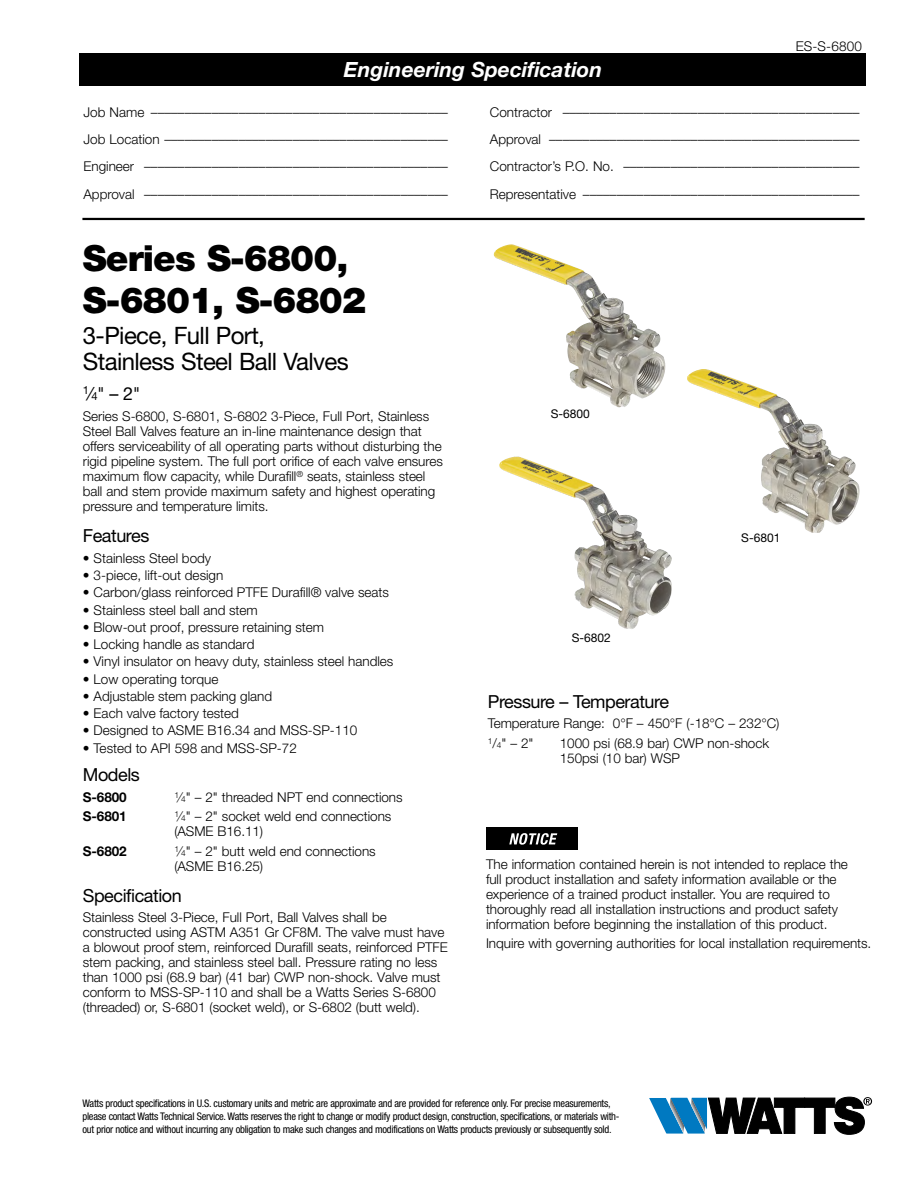
<style>
.page{position:relative;width:918px;height:1188px;background:#fff}
.page>*{position:absolute;margin:0;border:0;box-sizing:border-box;transform-origin:0 0}
._1_Head{font:900 36px/42px "Helvetica Neue LT Std";letter-spacing:-.025em;color:#000}
._2_Head{font:24px/25.5px "Helvetica Neue LT Std";letter-spacing:-.025em;color:#000}
.Black_Box_Text{font:italic 700 21px "Helvetica Neue LT Std";color:#fff}
._3_Head{font:18px "Helvetica Neue LT Std";letter-spacing:-.025em;color:#000}
.Body{font:18px "Helvetica Neue LT Std";letter-spacing:-.025em;color:#000}
.Size_subhead{font:18px "Helvetica Neue LT Std";color:#000}
.Body-2{font:300 13.5px/15px "Helvetica Neue LT Std";letter-spacing:-.005em;color:#000}
.Body-3{font:700 13.5px "Helvetica Neue LT Std";letter-spacing:-.005em;color:#000}
.Sheet_Name{font:300 13.5px "Helvetica Neue LT Std";letter-spacing:.015em;color:#000}
.Callouts{font:12px "Helvetica Neue LT Std";color:#000}
.Disclaimer{font:condensed 10.5px/13.2px "Helvetica Neue LT Std";letter-spacing:-.025em;color:#000}
.s1{font-size:11.1px}
.s2{font-size:8.4px}
</style>
<div class="page">
<div style="left:80px;top:54px;width:786px;height:32px;background:#000"></div>
<hr style="left:82px;top:218px;width:783px;height:2px;background:#000">
<img style="left:494px;top:244px;width:123px;height:163px">
<img style="left:687px;top:371px;width:173px;height:162px">
<img style="left:499px;top:458px;width:173px;height:171px">
<div style="left:486px;top:827px;width:91px;height:23px;background:#000"></div>
<svg style="left:509px;top:833px;width:48px;height:12px"></svg>
<svg style="left:649px;top:1097px;width:223px;height:38px"></svg>
<p class="Sheet_Name" style="left:796px;top:38px;width:68px">ES-S-6800</p>
<p class="Black_Box_Text" style="left:344px;top:57px;width:260px">Engineering Specification</p>
<p class="Body-2" style="left:83px;top:104px;width:366px">Job Name ––––––––––––––––––––––––––––––––––––––––––––</p>
<p class="Body-2" style="left:490px;top:104px;width:371px">Contractor ––––––––––––––––––––––––––––––––––––––––––––</p>
<p class="Body-2" style="left:83px;top:132px;width:366px">Job Location ––––––––––––––––––––––––––––––––––––––––––</p>
<p class="Body-2" style="left:490px;top:132px;width:371px">Approval ––––––––––––––––––––––––––––––––––––––––––––––</p>
<p class="Body-2" style="left:83px;top:159px;width:366px">Engineer –––––––––––––––––––––––––––––––––––––––––––––</p>
<p class="Body-2" style="left:490px;top:159px;width:371px">Contractor’s P.O. No. –––––––––––––––––––––––––––––––––––</p>
<p class="Body-2" style="left:83px;top:186px;width:366px">Approval –––––––––––––––––––––––––––––––––––––––––––––</p>
<p class="Body-2" style="left:490px;top:186px;width:371px">Representative –––––––––––––––––––––––––––––––––––––––––</p>
<h1 class="_1_Head" style="left:83px;top:237px;width:285px">Series S-6800,<br>S-6801, S-6802</h1>
<h2 class="_2_Head" style="left:83px;top:323px;width:267px">3-Piece, Full Port,<br>Stainless Steel Ball Valves</h2>
<p class="Size_subhead" style="left:83px;top:383px;width:59px"><sup>1</sup>⁄<span class="s1">4</span>" – 2"</p>
<p class="Body-2" style="left:83px;top:409px;width:361px">Series S-6800, S-6801, S-6802 3-Piece, Full Port, Stainless Steel Ball Valves feature an in-line maintenance design that offers serviceability of all operating parts without disturbing the rigid pipeline system. The full port orifice of each valve ensures maximum flow capacity, while Durafill<sup>®</sup> seats, stainless steel ball and stem provide maximum safety and highest operating pressure and temperature limits.</p>
<h3 class="_3_Head" style="left:83px;top:525px;width:68px">Features</h3>
<p class="Body-2" style="left:83px;top:550px;width:130px">• Stainless Steel body</p>
<p class="Body-2" style="left:83px;top:567px;width:142px">• 3-piece, lift-out design</p>
<p class="Body-2" style="left:83px;top:585px;width:308px">• Carbon/glass reinforced PTFE Durafill® valve seats</p>
<p class="Body-2" style="left:83px;top:602px;width:177px">• Stainless steel ball and stem</p>
<p class="Body-2" style="left:83px;top:619px;width:243px">• Blow-out proof, pressure retaining stem</p>
<p class="Body-2" style="left:83px;top:636px;width:173px">• Locking handle as standard</p>
<p class="Body-2" style="left:83px;top:654px;width:312px">• Vinyl insulator on heavy duty, stainless steel handles</p>
<p class="Body-2" style="left:83px;top:671px;width:137px">• Low operating torque</p>
<p class="Body-2" style="left:83px;top:688px;width:191px">• Adjustable stem packing gland</p>
<p class="Body-2" style="left:83px;top:706px;width:158px">• Each valve factory tested</p>
<p class="Body-2" style="left:83px;top:723px;width:276px">• Designed to ASME B16.34 and MSS-SP-110</p>
<p class="Body-2" style="left:83px;top:740px;width:216px">• Tested to API 598 and MSS-SP-72</p>
<h3 class="_3_Head" style="left:83px;top:764px;width:59px">Models</h3>
<p class="Body-3" style="left:83px;top:789px;width:45px">S-6800</p>
<p class="Body-2" style="left:174px;top:789px;width:230px"><sup>1</sup>⁄<span class="s2">4</span>" – 2" threaded NPT end connections</p>
<p class="Body-3" style="left:83px;top:808px;width:45px">S-6801</p>
<p class="Body-2" style="left:174px;top:809px;width:219px"><sup>1</sup>⁄<span class="s2">4</span>" – 2" socket weld end connections (ASME B16.11)</p>
<p class="Body-3" style="left:83px;top:843px;width:45px">S-6802</p>
<p class="Body-2" style="left:174px;top:843px;width:203px"><sup>1</sup>⁄<span class="s2">4</span>" – 2" butt weld end connections (ASME B16.25)</p>
<p class="Body" style="left:83px;top:885px;width:100px">Specification</p>
<p class="Body-2" style="left:83px;top:910px;width:366px">Stainless Steel 3-Piece, Full Port, Ball Valves shall be constructed using ASTM A351 Gr CF8M. The valve must have a blowout proof stem, reinforced Durafill seats, reinforced PTFE stem packing, and stainless steel ball. Pressure rating no less than 1000 psi (68.9 bar) (41 bar) CWP non-shock. Valve must conform to MSS-SP-110 and shall be a Watts Series S-6800 (threaded) or, S-6801 (socket weld), or S-6802 (butt weld).</p>
<p class="Callouts" style="left:551px;top:406px;width:41px">S-6800</p>
<p class="Callouts" style="left:572px;top:631px;width:41px">S-6802</p>
<p class="Callouts" style="left:741px;top:531px;width:41px">S-6801</p>
<h3 class="_3_Head" style="left:488px;top:691px;width:183px">Pressure – Temperature</h3>
<p class="Body-2" style="left:488px;top:716px;width:293px">Temperature Range: 0°F – 450°F (-18°C – 232°C)</p>
<p class="Body-2" style="left:488px;top:735px;width:47px"><sup>1</sup>/<span class="s2">4</span>" – 2"</p>
<p class="Body-2" style="left:560px;top:735px;width:211px">1000 psi (68.9 bar) CWP non-shock<br>150psi (10 bar) WSP</p>
<p class="Body-2" style="left:486px;top:856px;width:363px">The information contained herein is not intended to replace the full product installation and safety information available or the experience of a trained product installer. You are required to thoroughly read all installation instructions and product safety information before beginning the installation of this product.</p>
<p class="Body-2" style="left:486px;top:936px;width:387px">Inquire with governing authorities for local installation requirements.</p>
<p class="Disclaimer" style="left:82px;top:1096px;width:539px">Watts product specifications in U.S. customary units and metric are approximate and are provided for reference only. For precise measurements, please contact Watts Technical Service. Watts reserves the right to change or modify product design, construction, specifications, or materials with&shy;out prior notice and without incurring any obligation to make such changes and modifications on Watts products previously or subsequently sold.</p>
</div>
